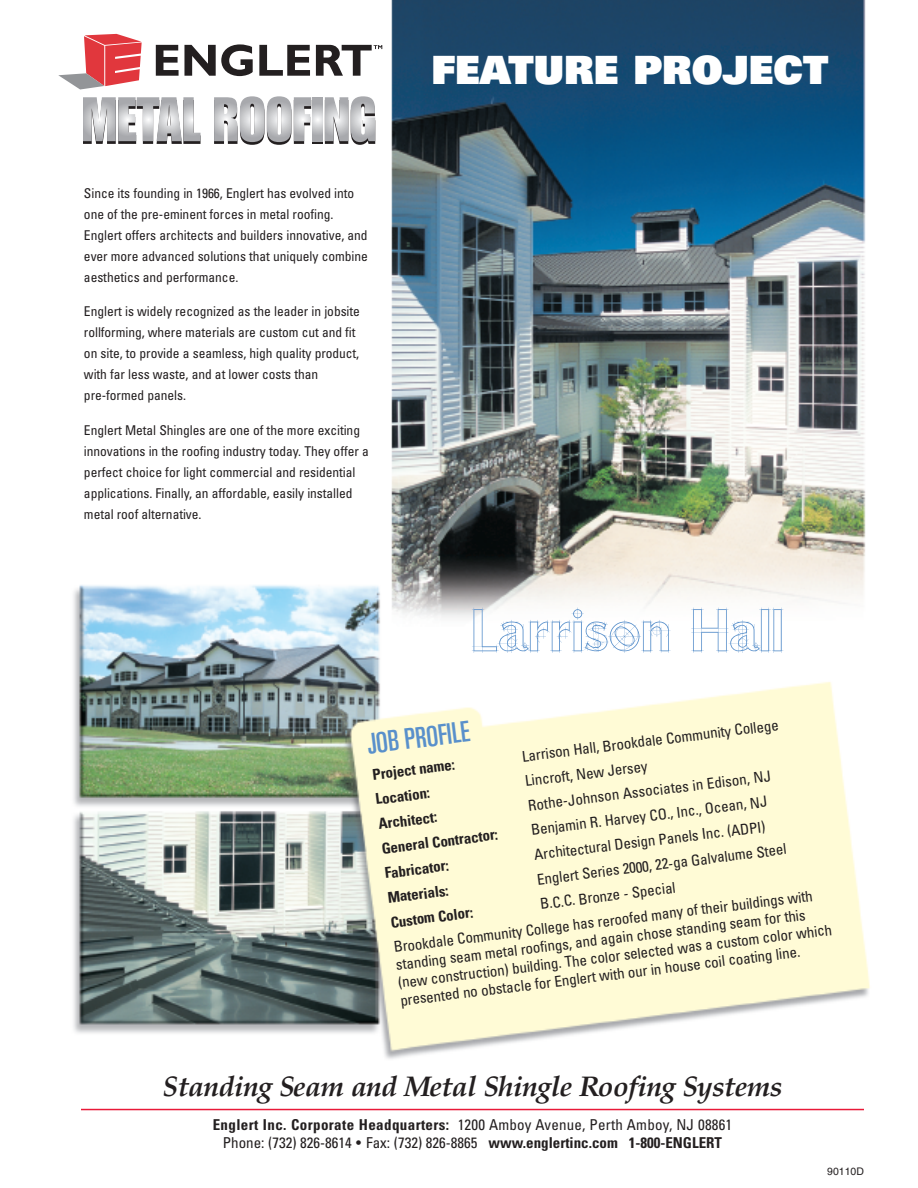
<style>
.page{position:relative;width:918px;height:1188px;background:#fff}
.page>*{position:absolute;margin:0;border:0;box-sizing:border-box;transform-origin:0 0}
.t1{font:66px "Rubino Sans ICG";letter-spacing:-.01em;color:#5990cb}
.t2{font:900 39px "Univers";color:#fff}
.t3{font:italic 700 28.5px "Palatino";letter-spacing:-.02em;color:#231f20}
.t4{font:ultra-condensed 28.5px "Univers";color:#5990cb}
.t5{font:condensed 15px/18px "Univers";letter-spacing:.015em;color:#231f20}
.t6{font:700 condensed 15px "Univers";color:#231f20}
.t7{font:condensed 13.5px/21px "Univers";letter-spacing:-.005em;color:#231f20}
.t8{font:10.5px "Helvetica";color:#231f20}
.s1{font-weight:700}
</style>
<div class="page">
<img style="left:73px;top:0;width:797px;height:1111px">
<svg style="left:312px;top:141px;width:11px;height:3px"></svg>
<svg style="left:83px;top:97px;width:118px;height:47px"></svg>
<svg style="left:214px;top:96px;width:97px;height:49px"></svg>
<svg style="left:312px;top:97px;width:11px;height:44px"></svg>
<svg style="left:325px;top:96px;width:50px;height:49px"></svg>
<hr style="left:81px;top:1109px;width:783px;height:1px;background:#e91938">
<svg style="left:156px;top:44px;width:97px;height:32px"></svg>
<svg style="left:259px;top:45px;width:51px;height:31px"></svg>
<svg style="left:316px;top:45px;width:66px;height:31px"></svg>
<svg style="left:58px;top:34px;width:84px;height:55px"></svg>
<p class="t7" style="left:84px;top:183px;width:285px">Since its founding in 1966, Englert has evolved into one of the pre-eminent forces in metal roofing.<br>Englert offers architects and builders innovative, and ever more advanced solutions that uniquely combine aesthetics and performance.</p>
<p class="t7" style="left:84px;top:302px;width:278px">Englert is widely recognized as the leader in jobsite rollforming, where materials are custom cut and fit on site, to provide a seamless, high quality product, with far less waste, and at lower costs than pre-formed panels.</p>
<p class="t7" style="left:84px;top:421px;width:286px">Englert Metal Shingles are one of the more exciting innovations in the roofing industry today. They offer a perfect choice for light commercial and residential applications. Finally, an affordable, easily installed metal roof alternative.</p>
<h2 class="t2" style="left:431px;top:56px;width:398px">FEATURE PROJECT</h2>
<h1 class="t1" style="left:471px;top:589px;width:315px">Larrison Hall</h1>
<h3 class="t4" style="left:366px;top:733px;width:104px;rotate:-7deg">JOB PROFILE</h3>
<p class="t5" style="left:521px;top:749px;width:260px;rotate:-7deg">Larrison Hall, Brookdale Community College</p>
<p class="t6" style="left:372px;top:769px;width:84px;rotate:-7deg">Project name:</p>
<p class="t5" style="left:524px;top:773px;width:125px;rotate:-7deg">Lincroft, New Jersey</p>
<p class="t5" style="left:527px;top:798px;width:246px;rotate:-7deg">Rothe-Johnson Associates in Edison, NJ</p>
<p class="t6" style="left:375px;top:794px;width:56px;rotate:-7deg">Location:</p>
<p class="t5" style="left:530px;top:822px;width:239px;rotate:-7deg">Benjamin R. Harvey CO., Inc., Ocean, NJ</p>
<p class="t6" style="left:378px;top:818px;width:60px;rotate:-7deg">Architect:</p>
<p class="t5" style="left:533px;top:847px;width:234px;rotate:-7deg">Architectural Design Panels Inc. (ADPI)</p>
<p class="t6" style="left:381px;top:843px;width:119px;rotate:-7deg">General Contractor:</p>
<p class="t5" style="left:536px;top:872px;width:253px;rotate:-7deg">Englert Series 2000, 22-ga Galvalume Steel</p>
<p class="t6" style="left:384px;top:868px;width:66px;rotate:-7deg">Fabricator:</p>
<p class="t5" style="left:389px;top:911px;width:424px;line-height:24.8px;text-indent:151px;rotate:-7deg">B.C.C. Bronze - Special<br>Brookdale Community College has reroofed many of their buildings with</p>
<p class="t6" style="left:387px;top:892px;width:63px;rotate:-7deg">Materials:</p>
<p class="t6" style="left:390px;top:917px;width:84px;rotate:-7deg">Custom Color:</p>
<p class="t5" style="left:395px;top:957px;width:439px;rotate:-7deg">standing seam metal roofings, and again chose standing seam for this (new construction) building. The color selected was a custom color which presented no obstacle for Englert with our in house coil coating line.</p>
<h3 class="t3" style="left:162px;top:1076px;width:622px">Standing Seam and Metal Shingle Roofing Systems</h3>
<p class="t5" style="left:213px;top:1117px;width:521px;text-align:center"><span class="s1">Englert Inc. Corporate Headquarters:</span> 1200 Amboy Avenue, Perth Amboy, NJ 08861<br>Phone: (732) 826-8614 • Fax: (732) 826-8865 <span class="s1">www.englertinc.com 1-800-ENGLERT</span></p>
<p class="t8" style="left:827px;top:1167px;width:38px">90110D</p>
</div>
